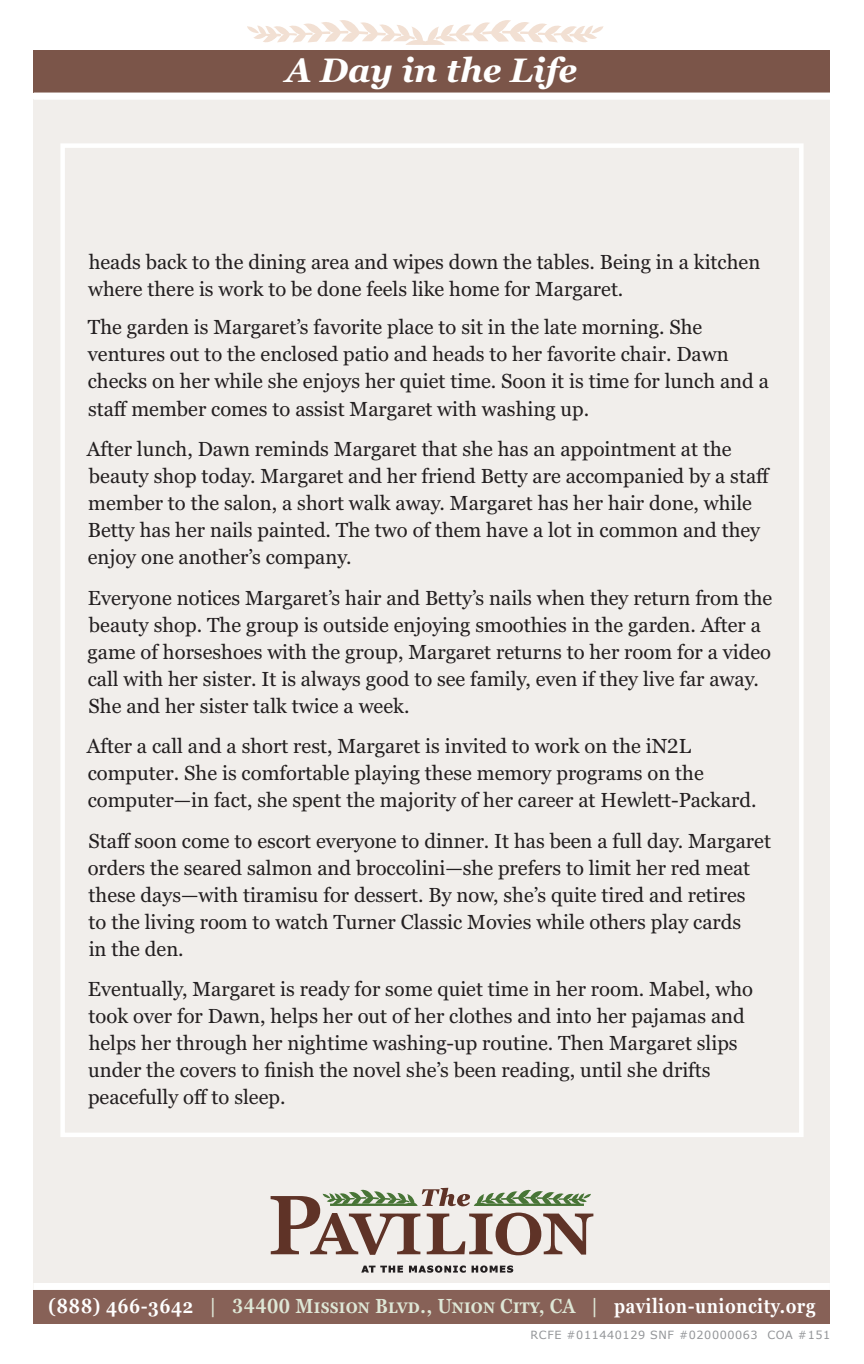
<style>
.page{position:relative;width:864px;height:1364px;background:#fff}
.page>*{position:absolute;margin:0;border:0;box-sizing:border-box;transform-origin:0 0}
.Normal_wrd_2{font:italic 700 33.75px "Georgia Pro";color:#fff}
.Normal_wrd_2-2{font:20.25px/27px "Georgia Pro";color:#231f20}
.t1{font:600 condensed 20.25px "Georgia Pro";letter-spacing:.01em;color:#fff}
.t2{font:11.25px "Verdana";letter-spacing:.05em;color:#939598}
.s1{color:#dee7d6}
</style>
<div class="page">
<div style="left:34px;top:50px;width:796px;height:43px;background:#7b5549"></div>
<div style="left:34px;top:1289px;width:796px;height:34px;background:#876157"></div>
<div style="left:34px;top:99px;width:796px;height:1190px;background:#f1eeeb"></div>
<svg style="left:247px;top:20px;width:357px;height:25px"></svg>
<div style="left:60px;top:143px;width:744px;height:994px;border:4px solid #fff"></div>
<div style="left:33px;top:1282px;width:797px;height:7px;background:#fff"></div>
<svg style="left:271px;top:1187px;width:323px;height:68px"></svg>
<svg style="left:361px;top:1265px;width:153px;height:7px"></svg>
<p class="Normal_wrd_2" style="left:286px;top:51px;width:293px">A Day in the Life</p>
<p class="Normal_wrd_2-2" style="left:88px;top:249px;width:674px">heads back to the dining area and wipes down the tables. Being in a kitchen where there is work to be done feels like home for Margaret.</p>
<p class="Normal_wrd_2-2" style="left:88px;top:315px;width:683px">The garden is Margaret’s favorite place to sit in the late morning. She ventures out to the enclosed patio and heads to her favorite chair. Dawn checks on her while she enjoys her quiet time. Soon it is time for lunch and a staff member comes to assist Margaret with washing up.</p>
<p class="Normal_wrd_2-2" style="left:87px;top:436px;width:685px">After lunch, Dawn reminds Margaret that she has an appointment at the beauty shop today. Margaret and her friend Betty are accompanied by a staff member to the salon, a short walk away. Margaret has her hair done, while Betty has her nails painted. The two of them have a lot in common and they enjoy one another’s company.</p>
<p class="Normal_wrd_2-2" style="left:88px;top:585px;width:686px">Everyone notices Margaret’s hair and Betty’s nails when they return from the beauty shop. The group is outside enjoying smoothies in the garden. After a game of horseshoes with the group, Margaret returns to her room for a video call with her sister. It is always good to see family, even if they live far away.<br>She and her sister talk twice a week.</p>
<p class="Normal_wrd_2-2" style="left:87px;top:733px;width:671px">After a call and a short rest, Margaret is invited to work on the iN2L computer. She is comfortable playing these memory programs on the computer—in fact, she spent the majority of her career at Hewlett-Packard.</p>
<p class="Normal_wrd_2-2" style="left:88px;top:828px;width:685px">Staff soon come to escort everyone to dinner. It has been a full day. Margaret orders the seared salmon and broccolini—she prefers to limit her red meat these days—with tiramisu for dessert. By now, she’s quite tired and retires<br>to the living room to watch Turner Classic Movies while others play cards<br>in the den.</p>
<p class="Normal_wrd_2-2" style="left:88px;top:976px;width:667px">Eventually, Margaret is ready for some quiet time in her room. Mabel, who took over for Dawn, helps her out of her clothes and into her pajamas and helps her through her nightime washing-up routine. Then Margaret slips under the covers to finish the novel she’s been reading, until she drifts peacefully off to sleep.</p>
<p class="t1" style="left:48px;top:1294px;width:769px">(888) 466-3642 <span class="s1">| 34400 Mission Blvd., Union City, CA |</span> pavilion-unioncity.org</p>
<p class="t2" style="left:531px;top:1327px;width:301px">RCFE #011440129 SNF #020000063 COA #151</p>
</div>
